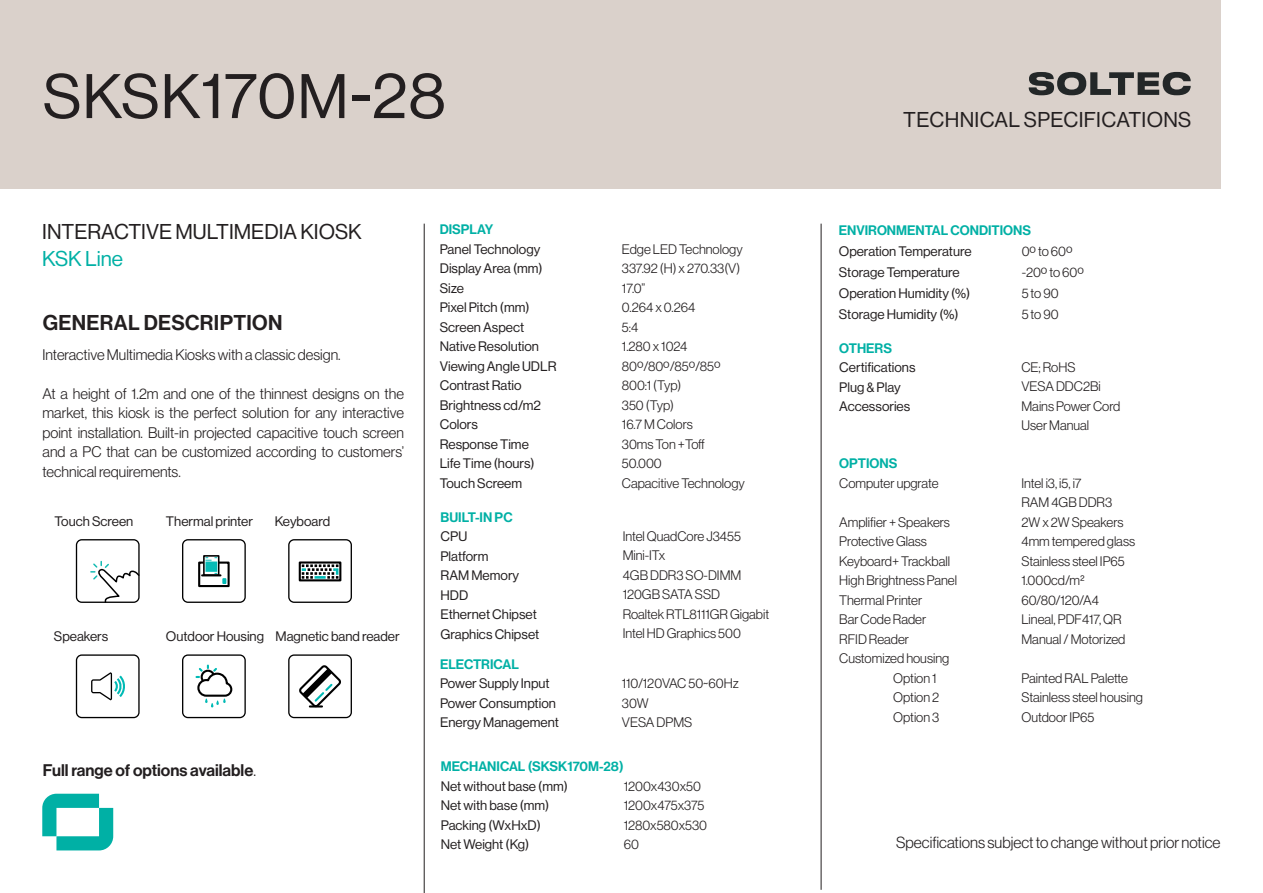
<style>
.page{position:relative;width:1263px;height:893px;background:#fff}
.page>*{position:absolute;margin:0;border:0;box-sizing:border-box;transform-origin:0 0}
.t1{font:61.5px "N Haas Grotesk DS Std 55 Rg";letter-spacing:.015em;color:#231f20}
.t2{font:21px "N Haas Grotesk DS Std 55 Rg";color:#231f20}
.t3{font:21px "N Haas Grotesk DS Std 65 Md";letter-spacing:.015em;color:#231f20}
.t4{font:21px "N Haas Grotesk DS Std 55 Rg";color:#00b0a5}
.t5{font:16.5px "N Haas Grotesk DS Std 65 Md";color:#231f20}
.t6{font:15.75px "N Haas Grotesk DS Std 45 Lt";color:#231f20}
.t7{font:15px/19.5px "N Haas Grotesk DS Std 45 Lt";color:#231f20;text-align:justify}
.t8{font:13.5px "N Haas Grotesk DS Std 45 Lt";color:#231f20}
.t9{font:13.5px "N Haas Grotesk DS Std 55 Rg";color:#231f20}
.t10{font:13.5px "N Haas Grotesk DS Std 65 Md";color:#00b0a5}
.s1{font-family:"N Haas Grotesk DS Std 45 Lt"}
</style>
<div class="page">
<div style="left:0;top:0;width:1220px;height:188px;background:#dad1cb"></div>
<svg style="left:1029px;top:72px;width:162px;height:23px"></svg>
<hr style="left:424px;top:224px;width:1px;height:669px;background:#231f20">
<hr style="left:821px;top:224px;width:1px;height:666px;background:#231f20">
<svg style="left:42px;top:794px;width:71px;height:56px"></svg>
<svg style="left:76px;top:539px;width:64px;height:64px"></svg>
<svg style="left:288px;top:539px;width:64px;height:64px"></svg>
<svg style="left:182px;top:539px;width:64px;height:64px"></svg>
<svg style="left:76px;top:654px;width:64px;height:64px"></svg>
<svg style="left:288px;top:654px;width:64px;height:64px"></svg>
<svg style="left:182px;top:654px;width:64px;height:64px"></svg>
<p class="t1" style="left:43px;top:62px;width:404px">SKSK170M-28</p>
<p class="t2" style="left:42px;top:220px;width:321px">INTERACTIVE MULTIMEDIA KIOSK</p>
<p class="t4" style="left:42px;top:247px;width:82px">KSK Line</p>
<p class="t3" style="left:43px;top:310px;width:241px">GENERAL DESCRIPTION</p>
<p class="t7" style="left:43px;top:345px;width:300px">Interactive Multimedia Kiosks with a classic design.</p>
<p class="t7" style="left:43px;top:384px;width:363px">At a height of 1.2m and one of the thinnest designs on the market, this kiosk is the perfect solution for any interactive point installation. Built-in projected capacitive touch screen and a PC that can be customized according to customers’ technical requirements.</p>
<p class="t9" style="left:55px;top:513px;width:80px">Touch Screen</p>
<p class="t9" style="left:166px;top:513px;width:89px">Thermal printer</p>
<p class="t9" style="left:275px;top:513px;width:57px">Keyboard</p>
<p class="t9" style="left:54px;top:629px;width:56px">Speakers</p>
<p class="t9" style="left:166px;top:628px;width:100px">Outdoor Housing</p>
<p class="t9" style="left:276px;top:628px;width:126px">Magnetic band reader</p>
<p class="t10" style="left:440px;top:221px;width:55px">DISPLAY</p>
<p class="t9" style="left:440px;top:241px;width:102px">Panel Technology</p>
<p class="t9" style="left:440px;top:261px;width:104px">Display Area (mm)</p>
<p class="t9" style="left:440px;top:280px;width:26px">Size</p>
<p class="t9" style="left:440px;top:300px;width:91px">Pixel Pitch (mm)</p>
<p class="t9" style="left:440px;top:319px;width:86px">Screen Aspect</p>
<p class="t9" style="left:440px;top:339px;width:101px">Native Resolution</p>
<p class="t9" style="left:440px;top:358px;width:118px">Viewing Angle UDLR</p>
<p class="t9" style="left:440px;top:378px;width:83px">Contrast Ratio</p>
<p class="t9" style="left:440px;top:397px;width:103px">Brightness cd/m2</p>
<p class="t9" style="left:440px;top:417px;width:40px">Colors</p>
<p class="t9" style="left:440px;top:436px;width:91px">Response Time</p>
<p class="t9" style="left:440px;top:456px;width:96px">Life Time (hours)</p>
<p class="t9" style="left:440px;top:475px;width:84px">Touch Screem</p>
<p class="t10" style="left:440px;top:509px;width:74px">BUILT-IN PC</p>
<p class="t9" style="left:440px;top:529px;width:28px">CPU</p>
<p class="t9" style="left:440px;top:548px;width:50px">Platform</p>
<p class="t9" style="left:440px;top:568px;width:80px">RAM Memory</p>
<p class="t9" style="left:440px;top:587px;width:29px">HDD</p>
<p class="t9" style="left:440px;top:607px;width:98px">Ethernet Chipset</p>
<p class="t9" style="left:440px;top:626px;width:100px">Graphics Chipset</p>
<p class="t10" style="left:440px;top:656px;width:80px">ELECTRICAL</p>
<p class="t9" style="left:440px;top:676px;width:111px">Power Supply Input</p>
<p class="t9" style="left:440px;top:695px;width:117px">Power Consumption</p>
<p class="t9" style="left:440px;top:715px;width:120px">Energy Management</p>
<p class="t8" style="left:622px;top:241px;width:122px">Edge LED Technology</p>
<p class="t8" style="left:622px;top:261px;width:120px">337.92 (H) x 270.33(V)</p>
<p class="t8" style="left:622px;top:280px;width:25px">17.0”</p>
<p class="t8" style="left:622px;top:300px;width:75px">0.264 x 0.264</p>
<p class="t8" style="left:622px;top:319px;width:18px">5:4</p>
<p class="t8" style="left:622px;top:339px;width:67px">1.280 x 1024</p>
<p class="t8" style="left:622px;top:358px;width:100px">80º/80º/85º/85º</p>
<p class="t8" style="left:622px;top:378px;width:61px">800:1 (Typ)</p>
<p class="t8" style="left:622px;top:397px;width:54px">350 (Typ)</p>
<p class="t8" style="left:622px;top:417px;width:72px">16.7 M Colors</p>
<p class="t8" style="left:622px;top:436px;width:85px">30ms Ton +Toff</p>
<p class="t8" style="left:622px;top:456px;width:41px">50.000</p>
<p class="t8" style="left:622px;top:475px;width:124px">Capacitive Technology</p>
<p class="t8" style="left:623px;top:529px;width:120px">Intel QuadCore J3455</p>
<p class="t8" style="left:623px;top:548px;width:44px">Mini-ITx</p>
<p class="t8" style="left:623px;top:568px;width:120px">4GB DDR3 SO-DIMM</p>
<p class="t8" style="left:623px;top:587px;width:99px">120GB SATA SSD</p>
<p class="t8" style="left:623px;top:607px;width:148px">Roaltek RTL8111GR Gigabit</p>
<p class="t8" style="left:623px;top:626px;width:120px">Intel HD Graphics 500</p>
<p class="t8" style="left:622px;top:676px;width:118px">110/120VAC 50~60Hz</p>
<p class="t8" style="left:622px;top:695px;width:28px">30W</p>
<p class="t8" style="left:622px;top:715px;width:72px">VESA DPMS</p>
<p class="t5" style="left:43px;top:760px;width:215px">Full range of options available<span class="s1">.</span></p>
<p class="t10" style="left:441px;top:759px;width:184px">MECHANICAL (SKSK170M-28)</p>
<p class="t9" style="left:441px;top:779px;width:129px">Net without base (mm)</p>
<p class="t9" style="left:441px;top:798px;width:110px">Net with base (mm)</p>
<p class="t9" style="left:441px;top:818px;width:102px">Packing (WxHxD)</p>
<p class="t9" style="left:441px;top:837px;width:90px">Net Weight (Kg)</p>
<p class="t8" style="left:624px;top:779px;width:79px">1200x430x50</p>
<p class="t8" style="left:624px;top:798px;width:82px">1200x475x375</p>
<p class="t8" style="left:624px;top:818px;width:85px">1280x580x530</p>
<p class="t8" style="left:624px;top:837px;width:17px">60</p>
<p class="t2" style="left:903px;top:108px;width:290px">TECHNICAL SPECIFICATIONS</p>
<p class="t10" style="left:839px;top:222px;width:194px">ENVIRONMENTAL CONDITIONS</p>
<p class="t9" style="left:839px;top:243px;width:134px">Operation Temperature</p>
<p class="t9" style="left:839px;top:264px;width:123px">Storage Temperature</p>
<p class="t9" style="left:839px;top:285px;width:133px">Operation Humidity (%)</p>
<p class="t9" style="left:839px;top:306px;width:121px">Storage Humidity (%)</p>
<p class="t8" style="left:1022px;top:243px;width:52px">0º to 60º</p>
<p class="t8" style="left:1022px;top:264px;width:64px">-20º to 60º</p>
<p class="t8" style="left:1022px;top:285px;width:38px">5 to 90</p>
<p class="t8" style="left:1022px;top:306px;width:38px">5 to 90</p>
<p class="t10" style="left:839px;top:340px;width:54px">OTHERS</p>
<p class="t9" style="left:839px;top:360px;width:78px">Certifications</p>
<p class="t9" style="left:839px;top:379px;width:63px">Plug &amp; Play</p>
<p class="t9" style="left:839px;top:399px;width:73px">Accessories</p>
<p class="t10" style="left:839px;top:456px;width:60px">OPTIONS</p>
<p class="t8" style="left:839px;top:475px;width:101px">Computer upgrate</p>
<p class="t8" style="left:839px;top:514px;width:112px">Amplifier + Speakers</p>
<p class="t8" style="left:839px;top:534px;width:89px">Protective Glass</p>
<p class="t8" style="left:839px;top:553px;width:112px">Keyboard+ Trackball</p>
<p class="t8" style="left:839px;top:573px;width:119px">High Brightness Panel</p>
<p class="t8" style="left:839px;top:592px;width:85px">Thermal Printer</p>
<p class="t8" style="left:839px;top:612px;width:88px">Bar Code Rader</p>
<p class="t8" style="left:839px;top:631px;width:71px">RFID Reader</p>
<p class="t8" style="left:839px;top:651px;width:111px">Customized housing</p>
<p class="t8" style="left:893px;top:670px;width:45px">Option 1</p>
<p class="t8" style="left:893px;top:690px;width:47px">Option 2</p>
<p class="t8" style="left:893px;top:709px;width:48px">Option 3</p>
<p class="t8" style="left:1021px;top:360px;width:56px">CE; RoHS</p>
<p class="t8" style="left:1021px;top:379px;width:81px">VESA DDC2Bi</p>
<p class="t8" style="left:1021px;top:399px;width:100px">Mains Power Cord</p>
<p class="t8" style="left:1021px;top:418px;width:69px">User Manual</p>
<p class="t8" style="left:1021px;top:475px;width:62px">Intel i3, i5, i7</p>
<p class="t8" style="left:1021px;top:495px;width:92px">RAM 4GB DDR3</p>
<p class="t8" style="left:1021px;top:514px;width:104px">2W x 2W Speakers</p>
<p class="t8" style="left:1021px;top:534px;width:115px">4mm tempered glass</p>
<p class="t8" style="left:1021px;top:553px;width:105px">Stainless steel IP65</p>
<p class="t8" style="left:1021px;top:573px;width:65px">1.000cd/m2</p>
<p class="t8" style="left:1021px;top:592px;width:79px">60/80/120/A4</p>
<p class="t8" style="left:1021px;top:612px;width:102px">Lineal, PDF417, QR</p>
<p class="t8" style="left:1021px;top:631px;width:105px">Manual / Motorized</p>
<p class="t8" style="left:1021px;top:670px;width:108px">Painted RAL Palette</p>
<p class="t8" style="left:1021px;top:690px;width:123px">Stainless steel housing</p>
<p class="t8" style="left:1021px;top:709px;width:74px">Outdoor IP65</p>
<p class="t6" style="left:896px;top:834px;width:326px">Specifications subject to change without prior notice</p>
</div>
